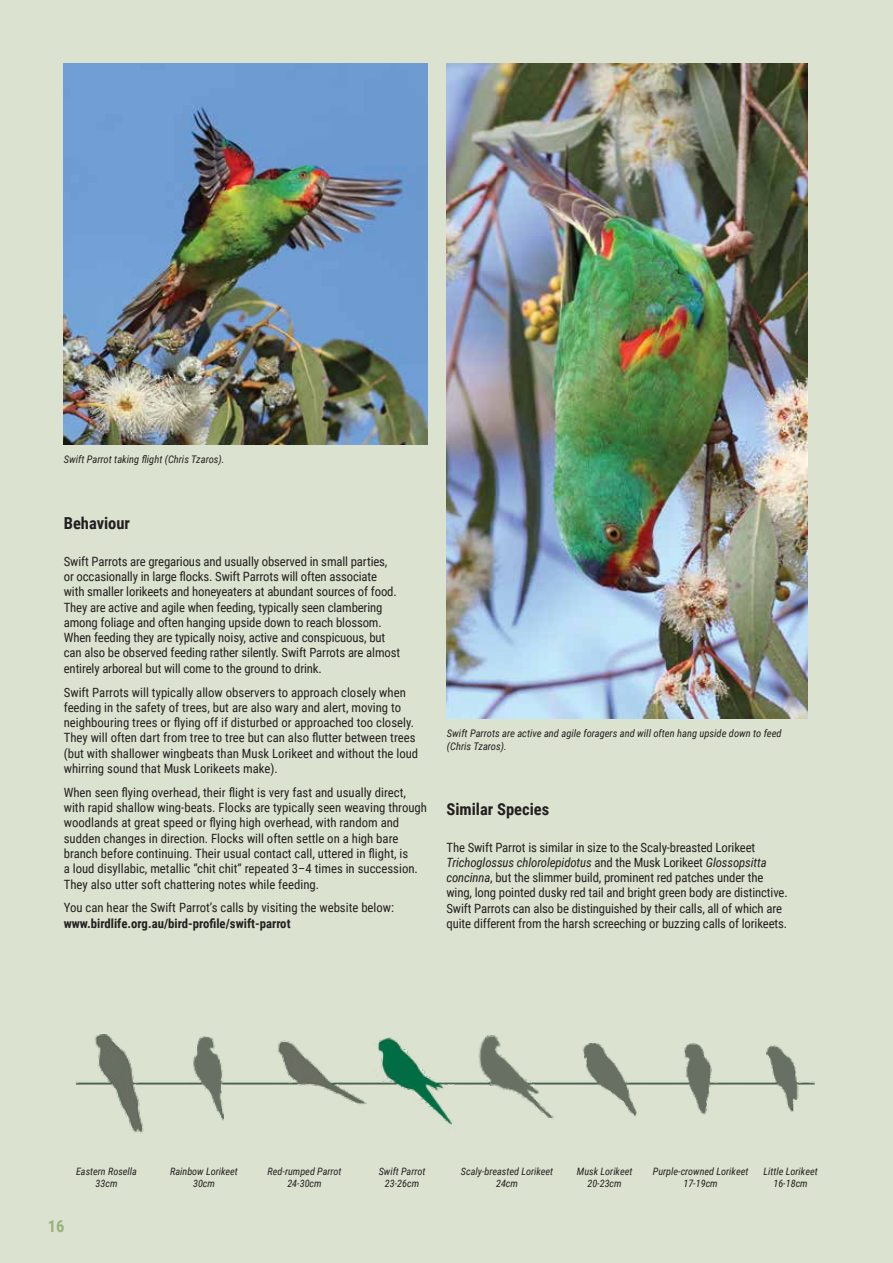
<style>
.page{position:relative;width:893px;height:1263px;background:#dce2d0}
.page>*{position:absolute;margin:0;border:0;box-sizing:border-box;transform-origin:0 0}
.t1{font:700 16.5px "Roboto Condensed";color:#231f20}
.t2{font:700 16.5px "Roboto Condensed";color:#99b27d}
.t3{font:12.75px/15.3px "Roboto Condensed";letter-spacing:-.01em;color:#231f20}
.t4{font:700 12.75px "Roboto Condensed";color:#231f20}
.t5{font:italic 10.5px/12.6px "Roboto Condensed";color:#231f20}
.t6{font:italic 10.2px "Roboto Condensed";color:#231f20}
.s1{font-style:italic}
</style>
<div class="page">
<img style="left:64px;top:64px;width:363px;height:380px">
<img style="left:446px;top:64px;width:362px;height:655px">
<img style="left:75px;top:1034px;width:740px;height:100px">
<p class="t5" style="left:64px;top:452px;width:162px">Swift Parrot taking flight (Chris Tzaros).</p>
<p class="t1" style="left:64px;top:512px;width:68px">Behaviour</p>
<p class="t3" style="left:64px;top:553px;width:338px">Swift Parrots are gregarious and usually observed in small parties, or occasionally in large flocks. Swift Parrots will often associate with smaller lorikeets and honeyeaters at abundant sources of food.<br>They are active and agile when feeding, typically seen clambering among foliage and often hanging upside down to reach blossom.<br>When feeding they are typically noisy, active and conspicuous, but can also be observed feeding rather silently. Swift Parrots are almost entirely arboreal but will come to the ground to drink.</p>
<p class="t3" style="left:64px;top:684px;width:356px">Swift Parrots will typically allow observers to approach closely when feeding in the safety of trees, but are also wary and alert, moving to neighbouring trees or flying off if disturbed or approached too closely.<br>They will often dart from tree to tree but can also flutter between trees (but with shallower wingbeats than Musk Lorikeet and without the loud whirring sound that Musk Lorikeets make).</p>
<p class="t3" style="left:64px;top:784px;width:365px">When seen flying overhead, their flight is very fast and usually direct, with rapid shallow wing-beats. Flocks are typically seen weaving through woodlands at great speed or flying high overhead, with random and sudden changes in direction. Flocks will often settle on a high bare branch before continuing. Their usual contact call, uttered in flight, is<br>a loud disyllabic, metallic “chit chit” repeated 3–4 times in succession.<br>They also utter soft chattering notes while feeding.</p>
<p class="t3" style="left:64px;top:900px;width:332px">You can hear the Swift Parrot’s calls by visiting the website below:</p>
<p class="t4" style="left:64px;top:914px;width:228px">www.birdlife.org.au/bird-profile/swift-parrot</p>
<p class="t5" style="left:447px;top:727px;width:336px">Swift Parrots are active and agile foragers and will often hang upside down to feed (Chris Tzaros).</p>
<p class="t1" style="left:446px;top:797px;width:104px">Similar Species</p>
<p class="t3" style="left:446px;top:839px;width:343px">The Swift Parrot is similar in size to the Scaly-breasted Lorikeet <span class="s1">Trichoglossus chlorolepidotus</span> and the Musk Lorikeet <span class="s1">Glossopsitta concinna</span>, but the slimmer build, prominent red patches under the wing, long pointed dusky red tail and bright green body are distinctive.<br>Swift Parrots can also be distinguished by their calls, all of which are quite different from the harsh screeching or buzzing calls of lorikeets.</p>
<p class="t6" style="left:76px;top:1164px;width:63px">Eastern Rosella</p>
<p class="t6" style="left:170px;top:1164px;width:69px">Rainbow Lorikeet</p>
<p class="t6" style="left:268px;top:1164px;width:75px">Red-rumped Parrot</p>
<p class="t6" style="left:379px;top:1164px;width:48px">Swift Parrot</p>
<p class="t6" style="left:461px;top:1164px;width:94px">Scaly-breasted Lorikeet</p>
<p class="t6" style="left:577px;top:1164px;width:57px">Musk Lorikeet</p>
<p class="t6" style="left:653px;top:1164px;width:97px">Purple-crowned Lorikeet</p>
<p class="t6" style="left:763px;top:1164px;width:56px">Little Lorikeet</p>
<p class="t6" style="left:96px;top:1176px;width:23px">33cm</p>
<p class="t6" style="left:193px;top:1176px;width:23px">30cm</p>
<p class="t6" style="left:287px;top:1176px;width:36px">24-30cm</p>
<p class="t6" style="left:385px;top:1176px;width:36px">23-26cm</p>
<p class="t6" style="left:496px;top:1176px;width:23px">24cm</p>
<p class="t6" style="left:587px;top:1176px;width:36px">20-23cm</p>
<p class="t6" style="left:683px;top:1176px;width:36px">17-19cm</p>
<p class="t6" style="left:773px;top:1176px;width:36px">16-18cm</p>
<p class="t2" style="left:48px;top:1215px;width:18px">16</p>
</div>
